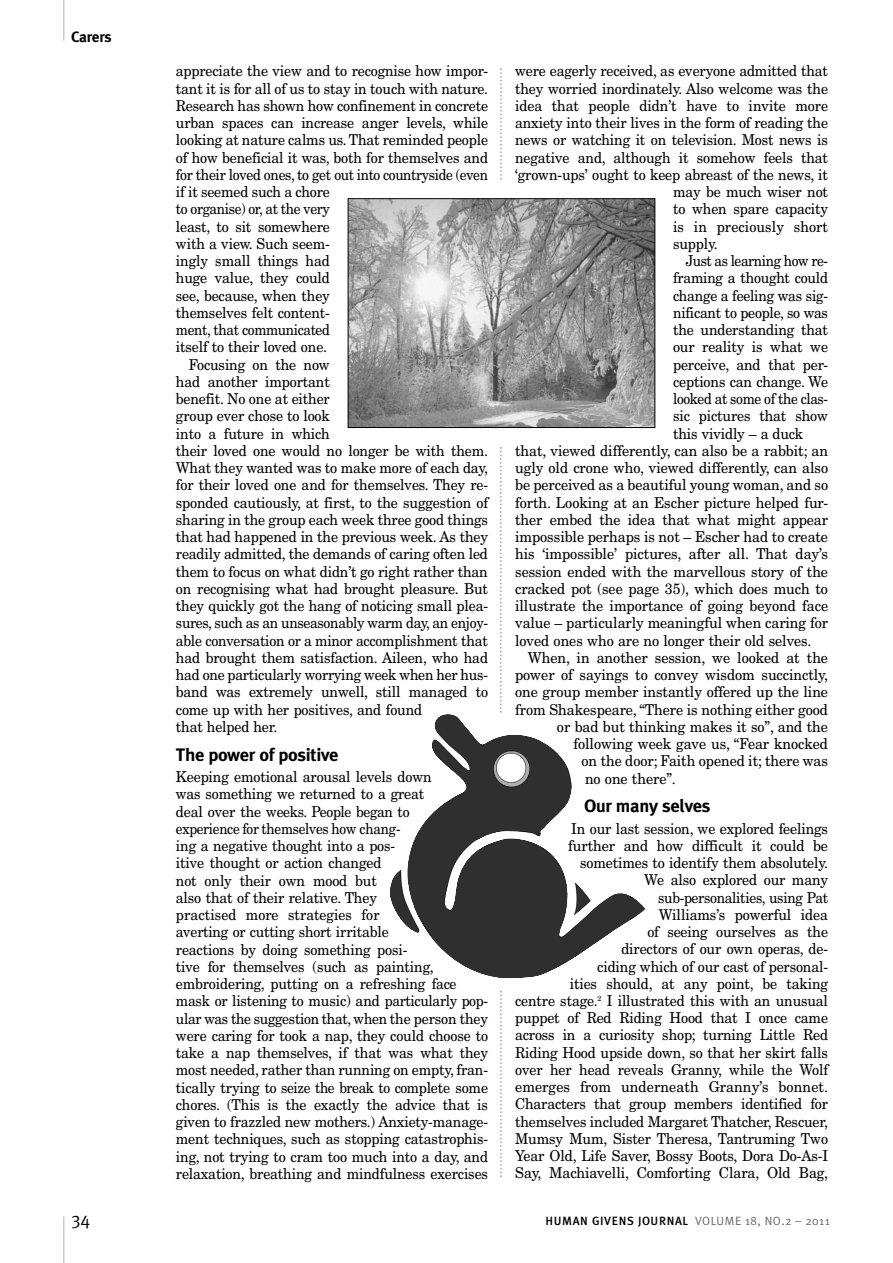
<style>
.page{position:relative;width:893px;height:1263px;background:#fff}
.page>*{position:absolute;margin:0;border:0;box-sizing:border-box;transform-origin:0 0}
.t1{font:700 18px "Meta Plus";letter-spacing:-.015em;color:#000}
.t2{font:18px "Meta Plus Normal";color:#000}
.t3{font:15px/17.2px "New Century Schlbk";letter-spacing:-.01em;color:#000;text-align:right;scale:.94 1}
.t4{font:15px "New Century Schlbk";letter-spacing:-.01em;color:#000;scale:.95 1}
.t5{font:15px "New Century Schlbk";letter-spacing:-.01em;color:#000;scale:.93 1}
.t6{font:15px "New Century Schlbk";letter-spacing:-.03em;color:#000;scale:.91 1}
.t7{font:15px "New Century Schlbk";letter-spacing:-.03em;color:#000;scale:.92 1}
.t8{font:15px "New Century Schlbk";letter-spacing:-.01em;color:#000;scale:.92 1}
.t9{font:700 15px "Meta Plus";letter-spacing:-.015em;color:#000}
.t10{font:500 12px "Meta Plus";letter-spacing:.05em;color:#000}
.s1{font-family:"Meta Plus Normal";font-weight:400;color:#666}
</style>
<div class="page">
<hr style="left:63px;top:0;width:1px;height:41px;background:#b3b3b3">
<hr style="left:63px;top:1216px;width:1px;height:47px;background:#b3b3b3">
<svg style="left:500px;top:447px;width:1px;height:266px"></svg>
<img style="left:350px;top:200px;width:303px;height:226px">
<div style="left:348px;top:198px;width:307px;height:230px;border:1px solid #000"></div>
<svg style="left:500px;top:68px;width:2px;height:112px"></svg>
<img style="left:390px;top:714px;width:255px;height:264px">
<svg style="left:500px;top:991px;width:2px;height:186px"></svg>
<p class="t9" style="left:71px;top:30px;width:42px">Carers</p>
<p class="t3" style="left:176px;top:64px;width:333px">appreciate the view and to recognise how impor-</p>
<p class="t3" style="left:176px;top:81px;width:333px">tant it is for all of us to stay in touch with nature.</p>
<p class="t3" style="left:176px;top:98px;width:333px">Research has shown how confinement in concrete</p>
<p class="t3" style="left:176px;top:115px;width:333px">urban spaces can increase anger levels, while</p>
<p class="t3" style="left:176px;top:133px;width:333px">looking at nature calms us. That reminded people</p>
<p class="t3" style="left:176px;top:150px;width:333px">of how beneficial it was, both for themselves and</p>
<p class="t7" style="left:176px;top:169px;width:341px">for their loved ones, to get out into countryside (even</p>
<p class="t3" style="left:176px;top:184px;width:165px">if it seemed such a chore</p>
<p class="t6" style="left:176px;top:203px;width:171px">to organise) or, at the very</p>
<p class="t3" style="left:176px;top:219px;width:165px">least, to sit somewhere</p>
<p class="t3" style="left:176px;top:236px;width:165px">with a view. Such seem-</p>
<p class="t3" style="left:176px;top:253px;width:165px">ingly small things had</p>
<p class="t3" style="left:176px;top:271px;width:165px">huge value, they could</p>
<p class="t3" style="left:176px;top:288px;width:165px">see, because, when they</p>
<p class="t3" style="left:176px;top:305px;width:165px">themselves felt content-</p>
<p class="t6" style="left:176px;top:324px;width:171px">ment, that communicated</p>
<p class="t3" style="left:176px;top:340px;width:162px">itself to their loved one.</p>
<p class="t3" style="left:189px;top:357px;width:152px">Focusing on the now</p>
<p class="t3" style="left:176px;top:374px;width:165px">had another important</p>
<p class="t3" style="left:176px;top:391px;width:165px">benefit. No one at either</p>
<p class="t3" style="left:176px;top:409px;width:165px">group ever chose to look</p>
<p class="t3" style="left:176px;top:426px;width:165px">into a future in which</p>
<p class="t3" style="left:176px;top:443px;width:333px">their loved one would no longer be with them.</p>
<p class="t3" style="left:176px;top:460px;width:333px">What they wanted was to make more of each day,</p>
<p class="t3" style="left:176px;top:478px;width:333px">for their loved one and for themselves. They re-</p>
<p class="t3" style="left:176px;top:495px;width:333px">sponded cautiously, at first, to the suggestion of</p>
<p class="t3" style="left:176px;top:512px;width:333px">sharing in the group each week three good things</p>
<p class="t3" style="left:176px;top:529px;width:333px">that had happened in the previous week. As they</p>
<p class="t3" style="left:176px;top:547px;width:333px">readily admitted, the demands of caring often led</p>
<p class="t3" style="left:176px;top:564px;width:333px">them to focus on what didn’t go right rather than</p>
<p class="t3" style="left:176px;top:581px;width:333px">on recognising what had brought pleasure. But</p>
<p class="t3" style="left:176px;top:598px;width:333px">they quickly got the hang of noticing small plea-</p>
<p class="t8" style="left:176px;top:617px;width:341px">sures, such as an unseasonably warm day, an enjoy-</p>
<p class="t5" style="left:176px;top:635px;width:337px">able conversation or a minor accomplishment that</p>
<p class="t3" style="left:176px;top:650px;width:333px">had brought them satisfaction. Aileen, who had</p>
<p class="t5" style="left:176px;top:669px;width:337px">had one particularly worrying week when her hus-</p>
<p class="t3" style="left:176px;top:685px;width:333px">band was extremely unwell, still managed to</p>
<p class="t3" style="left:176px;top:702px;width:263px">come up with her positives, and found</p>
<p class="t3" style="left:176px;top:719px;width:109px">that helped her.</p>
<p class="t1" style="left:176px;top:747px;width:164px">The power of positive</p>
<p class="t3" style="left:176px;top:769px;width:333px;text-align:left">Keeping emotional arousal levels down<br>was something we returned to a great<br>deal over the weeks. People began to<br>experience for themselves how chang-<br>ing a negative thought into a pos-<br>itive thought or action changed<br>not only their own mood but<br>also that of their relative. They<br>practised more strategies for<br>averting or cutting short irritable<br>reactions by doing something posi-<br>tive for themselves (such as painting, embroidering, putting on a refreshing face mask or listening to music) and particularly pop&shy;ular was the suggestion that, when the person they were caring for took a nap, they could choose to take a nap themselves, if that was what they most needed, rather than running on empty, fran&shy;tically trying to seize the break to complete some chores. (This is the exactly the advice that is given to frazzled new mothers.) Anxiety-manage&shy;ment techniques, such as stopping catastrophis&shy;ing, not trying to cram too much into a day, and relaxation, breathing and mindfulness exercises</p>
<p class="t3" style="left:515px;top:64px;width:334px">were eagerly received, as everyone admitted that</p>
<p class="t3" style="left:515px;top:81px;width:334px">they worried inordinately. Also welcome was the</p>
<p class="t3" style="left:515px;top:98px;width:334px">idea that people didn’t have to invite more</p>
<p class="t3" style="left:515px;top:115px;width:334px">anxiety into their lives in the form of reading the</p>
<p class="t3" style="left:515px;top:133px;width:334px">news or watching it on television. Most news is</p>
<p class="t3" style="left:515px;top:150px;width:334px">negative and, although it somehow feels that</p>
<p class="t3" style="left:515px;top:167px;width:334px">‘grown-ups’ ought to keep abreast of the news, it</p>
<p class="t3" style="left:673px;top:184px;width:166px">may be much wiser not</p>
<p class="t3" style="left:673px;top:202px;width:166px">to when spare capacity</p>
<p class="t3" style="left:673px;top:219px;width:166px">is in preciously short</p>
<p class="t3" style="left:673px;top:236px;width:49px">supply.</p>
<p class="t6" style="left:685px;top:255px;width:158px">Just as learning how re-</p>
<p class="t5" style="left:673px;top:272px;width:168px">framing a thought could</p>
<p class="t5" style="left:673px;top:290px;width:168px">change a feeling was sig-</p>
<p class="t5" style="left:673px;top:307px;width:168px">nificant to people, so was</p>
<p class="t3" style="left:673px;top:322px;width:166px">the understanding that</p>
<p class="t3" style="left:673px;top:340px;width:166px">our reality is what we</p>
<p class="t3" style="left:673px;top:357px;width:166px">perceive, and that per-</p>
<p class="t3" style="left:673px;top:374px;width:166px">ceptions can change. We</p>
<p class="t6" style="left:673px;top:393px;width:172px">looked at some of the clas-</p>
<p class="t3" style="left:673px;top:409px;width:166px">sic pictures that show</p>
<p class="t3" style="left:673px;top:426px;width:140px">this vividly – a duck</p>
<p class="t4" style="left:515px;top:445px;width:331px">that, viewed differently, can also be a rabbit; an</p>
<p class="t4" style="left:515px;top:462px;width:331px">ugly old crone who, viewed differently, can also</p>
<p class="t4" style="left:515px;top:479px;width:331px">be perceived as a beautiful young woman, and so</p>
<p class="t4" style="left:515px;top:497px;width:331px">forth. Looking at an Escher picture helped fur-</p>
<p class="t4" style="left:515px;top:514px;width:331px">ther embed the idea that what might appear</p>
<p class="t4" style="left:515px;top:531px;width:331px">impossible perhaps is not – Escher had to create</p>
<p class="t4" style="left:515px;top:548px;width:331px">his ‘impossible’ pictures, after all. That day’s</p>
<p class="t4" style="left:515px;top:566px;width:331px">session ended with the marvellous story of the</p>
<p class="t4" style="left:515px;top:583px;width:331px">cracked pot (see page 35), which does much to</p>
<p class="t4" style="left:515px;top:600px;width:331px">illustrate the importance of going beyond face</p>
<p class="t4" style="left:515px;top:617px;width:331px">value – particularly meaningful when caring for</p>
<p class="t4" style="left:515px;top:635px;width:313px">loved ones who are no longer their old selves.</p>
<p class="t4" style="left:528px;top:652px;width:317px">When, in another session, we looked at the</p>
<p class="t4" style="left:515px;top:669px;width:331px">power of sayings to convey wisdom succinctly,</p>
<p class="t4" style="left:515px;top:686px;width:331px">one group member instantly offered up the line</p>
<p class="t4" style="left:515px;top:704px;width:331px">from Shakespeare, “There is nothing either good</p>
<p class="t4" style="left:557px;top:721px;width:287px">or bad but thinking makes it so”, and the</p>
<p class="t4" style="left:573px;top:738px;width:269px">following week gave us, “Fear knocked</p>
<p class="t4" style="left:581px;top:755px;width:261px">on the door; Faith opened it; there was</p>
<p class="t4" style="left:585px;top:773px;width:97px">no one there”.</p>
<p class="t1" style="left:584px;top:799px;width:128px">Our many selves</p>
<p class="t3" style="left:515px;top:821px;width:334px">In our last session, we explored feelings<br>further and how difficult it could be sometimes to identify them absolutely.<br>We also explored our many<br>sub-personalities, using Pat<br>Williams’s powerful idea<br>of seeing ourselves as the<br>directors of our own operas, de-<br>ciding which of our cast of personal-<br>ities should, at any point, be taking<br>centre stage.<sup>2</sup> I illustrated this with an unusual puppet of Red Riding Hood that I once came across in a curiosity shop; turning Little Red Riding Hood upside down, so that her skirt falls over her head reveals Granny, while the Wolf emerges from underneath Granny’s bonnet.<br>Characters that group members identified for themselves included Margaret Thatcher, Rescuer, Mumsy Mum, Sister Theresa, Tantruming Two Year Old, Life Saver, Bossy Boots, Dora Do-As-I Say, Machiavelli, Comforting Clara, Old Bag,</p>
<p class="t2" style="left:71px;top:1212px;width:20px">34</p>
<p class="t10" style="left:545px;top:1216px;width:285px">HUMAN GIVENS JOURNAL <span class="s1">VOLUME 18, NO.2 – 2011</span></p>
</div>
